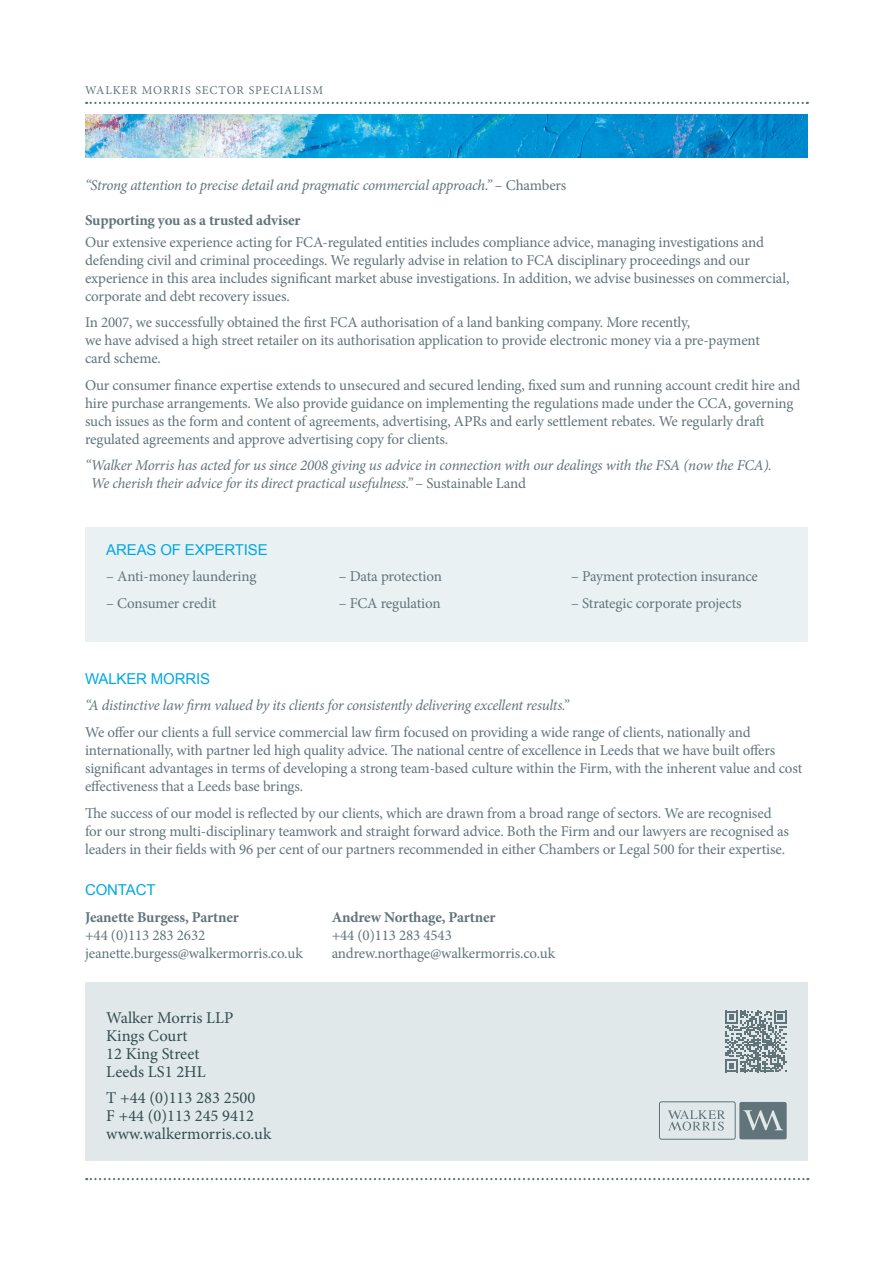
<style>
.page{position:relative;width:893px;height:1263px;background:#fff}
.page>*{position:absolute;margin:0;border:0;box-sizing:border-box;transform-origin:0 0}
.WM_footer{font:16.5px/18px "Minion Pro";color:#344d4f}
.WM_body_copy{font:15px/18px "Minion Pro";letter-spacing:-.01em;color:#61747a}
.WM_body_copy__last_l{font:italic 15px/18px "Minion Pro";letter-spacing:-.02em;color:#61747a}
.WM_sub_head{font:15px "Arial";letter-spacing:-.01em;color:#00a8e4}
.WM_body_sub_head{font:700 15px "Minion Pro";letter-spacing:-.01em;color:#61747a}
.t1{font:12px "Minion Pro";letter-spacing:.08em;color:#61747a}
.s1{font-style:normal}
.s2{font-weight:700}
</style>
<div class="page">
<img style="left:85px;top:115px;width:723px;height:42px">
<svg style="left:86px;top:102px;width:722px;height:2px"></svg>
<svg style="left:86px;top:1178px;width:722px;height:2px"></svg>
<div style="left:85px;top:527px;width:723px;height:115px;background:#eaf1f2"></div>
<div style="left:85px;top:982px;width:723px;height:179px;background:#e0e8ea"></div>
<svg style="left:668px;top:1110px;width:57px;height:20px"></svg>
<div style="left:659px;top:1101px;width:77px;height:39px;border:1px solid #61747a;border-radius:2px"></div>
<svg style="left:739px;top:1102px;width:48px;height:37px;background:#74868b"></svg>
<svg style="left:725px;top:1011px;width:62px;height:61px"></svg>
<p class="t1" style="left:85px;top:82px;width:240px">WALKER MORRIS SECTOR SPECIALISM</p>
<p class="WM_body_copy__last_l" style="left:85px;top:176px;width:483px">“Strong attention to precise detail and pragmatic commercial approach.” <span class="s1">– Chambers</span></p>
<p class="WM_body_sub_head" style="left:85px;top:209px;width:217px">Supporting you as a trusted adviser</p>
<p class="WM_body_copy" style="left:85px;top:233px;width:706px">Our extensive experience acting for FCA-regulated entities includes compliance advice, managing investigations and defending civil and criminal proceedings. We regularly advise in relation to FCA disciplinary proceedings and our experience in this area includes significant market abuse investigations. In addition, we advise businesses on commercial, corporate and debt recovery issues.</p>
<p class="WM_body_copy" style="left:85px;top:314px;width:676px">In 2007, we successfully obtained the first FCA authorisation of a land banking company. More recently,<br>we have advised a high street retailer on its authorisation application to provide electronic money via a pre-payment card scheme.</p>
<p class="WM_body_copy" style="left:85px;top:376px;width:717px">Our consumer finance expertise extends to unsecured and secured lending, fixed sum and running account credit hire and hire purchase arrangements. We also provide guidance on implementing the regulations made under the CCA, governing such issues as the form and content of agreements, advertising, APRs and early settlement rebates. We regularly draft regulated agreements and approve advertising copy for clients.</p>
<p class="WM_body_copy__last_l" style="left:91px;top:456px;width:683px;text-indent:-6px">“Walker Morris has acted for us since 2008 giving us advice in connection with our dealings with the FSA (now the FCA).<br>We cherish their advice for its direct practical usefulness.” <span class="s1">– Sustainable Land</span></p>
<p class="WM_sub_head" style="left:106px;top:540px;width:163px">AREAS OF EXPERTISE</p>
<p class="WM_body_copy" style="left:106px;top:567px;width:152px">– Anti-money laundering</p>
<p class="WM_body_copy" style="left:106px;top:594px;width:112px">– Consumer credit</p>
<p class="WM_body_copy" style="left:339px;top:567px;width:105px">– Data protection</p>
<p class="WM_body_copy" style="left:339px;top:594px;width:103px">– FCA regulation</p>
<p class="WM_body_copy" style="left:571px;top:567px;width:188px">– Payment protection insurance</p>
<p class="WM_body_copy" style="left:571px;top:594px;width:172px">– Strategic corporate projects</p>
<p class="WM_sub_head" style="left:85px;top:669px;width:127px">WALKER MORRIS</p>
<p class="WM_body_copy__last_l" style="left:85px;top:697px;width:485px">“A distinctive law firm valued by its clients for consistently delivering excellent results.”</p>
<p class="WM_body_copy" style="left:85px;top:723px;width:719px">We offer our clients a full service commercial law firm focused on providing a wide range of clients, nationally and internationally, with partner led high quality advice. The national centre of excellence in Leeds that we have built offers significant advantages in terms of developing a strong team-based culture within the Firm, with the inherent value and cost effectiveness that a Leeds base brings.</p>
<p class="WM_body_copy" style="left:85px;top:804px;width:705px">The success of our model is reflected by our clients, which are drawn from a broad range of sectors. We are recognised for our strong multi-disciplinary teamwork and straight forward advice. Both the Firm and our lawyers are recognised as leaders in their fields with 96 per cent of our partners recommended in either Chambers or Legal 500 for their expertise.</p>
<p class="WM_sub_head" style="left:85px;top:880px;width:72px">CONTACT</p>
<p class="WM_body_copy" style="left:85px;top:908px;width:219px"><span class="s2">Jeanette Burgess, Partner<br></span>+44 (0)113 283 2632 jeanette.burgess@walkermorris.co.uk</p>
<p class="WM_body_copy" style="left:332px;top:908px;width:225px"><span class="s2">Andrew Northage, Partner<br></span>+44 (0)113 283 4543 andrew.northage@walkermorris.co.uk</p>
<p class="WM_footer" style="left:106px;top:1008px;width:129px">Walker Morris LLP<br>Kings Court<br>12 King Street<br>Leeds LS1 2HL</p>
<p class="WM_footer" style="left:106px;top:1089px;width:167px">T +44 (0)113 283 2500<br>F +44 (0)113 245 9412 www.walkermorris.co.uk</p>
</div>
